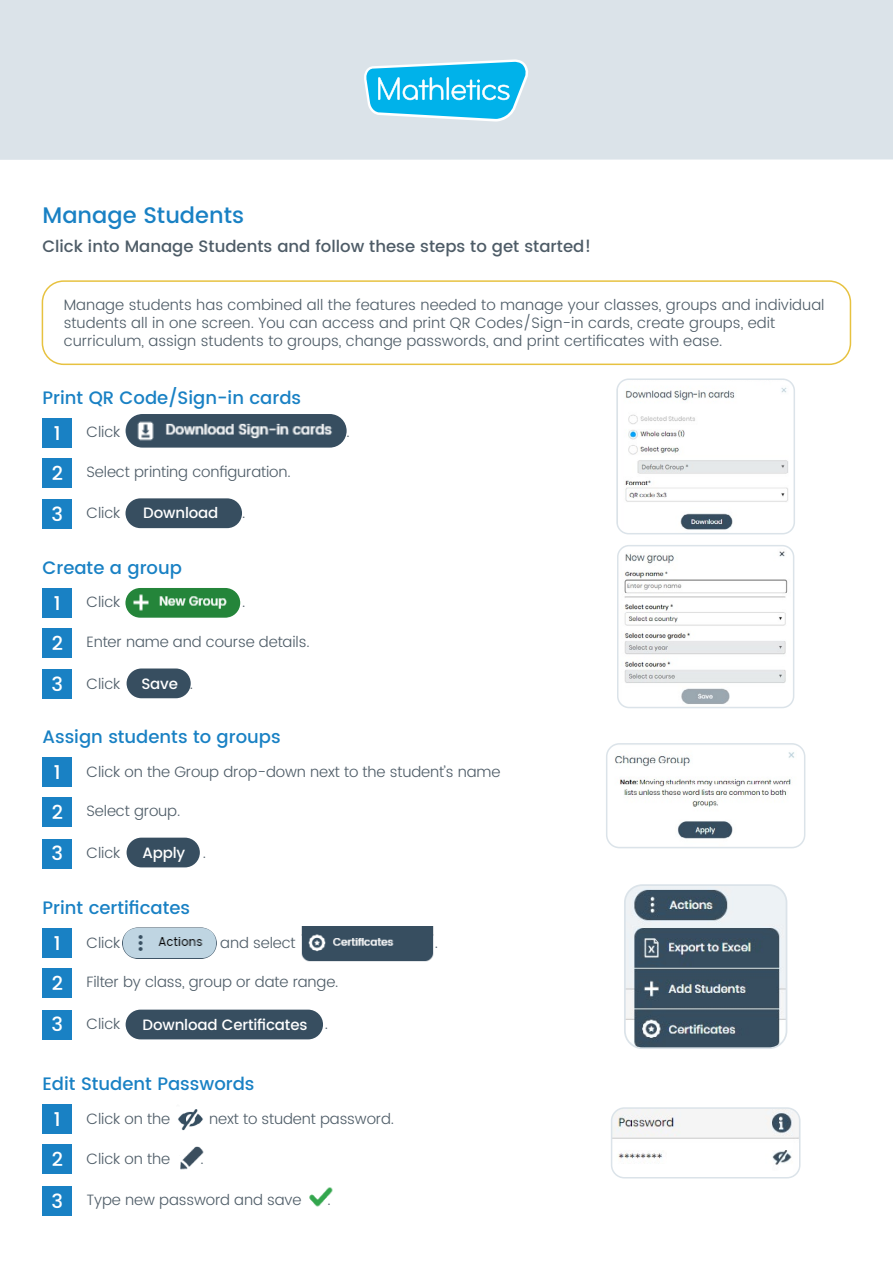
<style>
.page{position:relative;width:893px;height:1263px;background:#fff}
.page>*{position:absolute;margin:0;border:0;box-sizing:border-box;transform-origin:0 0}
.t1{font:500 22.5px "Poppins";color:#1981c4}
.t2{font:500 19.5px "Poppins";color:#fff}
.t3{font:500 18px "Poppins";color:#1981c4}
.t4{font:500 16.5px "Poppins";color:#4e5c67}
.t5{font:300 15px/18px "Poppins";letter-spacing:-.01em;color:#4e5c67}
.t6{font:500 15px "Poppins";letter-spacing:-.01em;color:#fff}
.s1{font-weight:500;font-size:19.5px;color:#fff}
</style>
<div class="page">
<div style="left:0;top:0;width:893px;height:160px;background:#dbe3e9"></div>
<svg style="left:364px;top:59px;width:164px;height:63px"></svg>
<div style="left:42px;top:280px;width:809px;height:85px;border:2px solid #e7c240;border-radius:21px"></div>
<div style="left:43px;top:458px;width:29px;height:30px;background:#1981c4"></div>
<div style="left:43px;top:418px;width:29px;height:30px;background:#1981c4"></div>
<img style="left:126px;top:414px;width:221px;height:34px;border-radius:17px">
<div style="left:43px;top:499px;width:29px;height:30px;background:#1981c4"></div>
<div style="left:126px;top:498px;width:116px;height:30px;background:#374e60;border-radius:15px"></div>
<img style="left:619px;top:381px;width:175px;height:153px">
<div style="left:616px;top:378px;width:179px;height:156px;border:2px solid #dbe3e9;border-radius:12px"></div>
<div style="left:43px;top:628px;width:29px;height:30px;background:#1981c4"></div>
<div style="left:43px;top:669px;width:29px;height:30px;background:#1981c4"></div>
<div style="left:127px;top:668px;width:64px;height:30px;background:#374e60;border-radius:15px"></div>
<div style="left:43px;top:588px;width:29px;height:30px;background:#1981c4"></div>
<img style="left:125px;top:588px;width:115px;height:30px;border-radius:15px">
<img style="left:620px;top:546px;width:174px;height:161px">
<div style="left:617px;top:545px;width:177px;height:163px;border:2px solid #dbe3e9;border-radius:11px"></div>
<div style="left:43px;top:797px;width:29px;height:30px;background:#1981c4"></div>
<div style="left:43px;top:839px;width:29px;height:29px;background:#1981c4"></div>
<div style="left:127px;top:838px;width:73px;height:29px;background:#374e60;border-radius:15px"></div>
<div style="left:43px;top:757px;width:29px;height:30px;background:#1981c4"></div>
<img style="left:607px;top:746px;width:198px;height:102px">
<div style="left:606px;top:743px;width:199px;height:105px;border:2px solid #dbe3e9;border-radius:13px"></div>
<img style="left:309px;top:1187px;width:24px;height:20px">
<img style="left:180px;top:1147px;width:24px;height:23px">
<div style="left:43px;top:1144px;width:29px;height:30px;background:#1981c4"></div>
<div style="left:43px;top:1186px;width:29px;height:29px;background:#1981c4"></div>
<div style="left:43px;top:1104px;width:29px;height:30px;background:#1981c4"></div>
<img style="left:178px;top:1109px;width:25px;height:22px">
<img style="left:612px;top:1110px;width:188px;height:68px">
<div style="left:611px;top:1107px;width:189px;height:71px;border:2px solid #dbe3e9;border-radius:13px"></div>
<img style="left:627px;top:887px;width:157px;height:159px">
<div style="left:624px;top:884px;width:163px;height:165px;border:2px solid #dbe3e9;border-radius:17px"></div>
<div style="left:43px;top:968px;width:29px;height:30px;background:#1981c4"></div>
<div style="left:43px;top:928px;width:29px;height:30px;background:#1981c4"></div>
<img style="left:122px;top:927px;width:95px;height:32px;border-radius:16px">
<div style="left:43px;top:1010px;width:29px;height:29px;background:#1981c4"></div>
<img style="left:301px;top:926px;width:132px;height:36px">
<div style="left:126px;top:1010px;width:197px;height:29px;background:#374e60;border-radius:15px"></div>
<h1 class="t1" style="left:43px;top:198px;width:203px">Manage Students</h1>
<p class="t4" style="left:43px;top:234px;width:550px">Click into Manage Students and follow these steps to get started!</p>
<p class="t5" style="left:64px;top:296px;width:762px">Manage students has combined all the features needed to manage your classes, groups and individual students all in one screen. You can access and print QR Codes/Sign-in cards, create groups, edit curriculum, assign students to groups, change passwords, and print certificates with ease.</p>
<p class="t3" style="left:43px;top:384px;width:260px">Print QR Code/Sign-in cards</p>
<h2 class="t2" style="left:54px;top:418px;width:8px">1</h2>
<p class="t5" style="left:87px;top:423px;width:35px">Click</p>
<p class="t5" style="left:346px;top:423px;width:5px">.</p>
<p class="t5" style="left:52px;top:463px;width:240px"><span class="s1">2</span> Select printing configuration.</p>
<p class="t5" style="left:52px;top:505px;width:70px"><span class="s1">3</span> Click</p>
<p class="t5" style="left:242px;top:505px;width:5px">.</p>
<p class="t6" style="left:143px;top:502px;width:77px">Download</p>
<p class="t3" style="left:43px;top:554px;width:141px">Create a group</p>
<h2 class="t2" style="left:54px;top:588px;width:8px">1</h2>
<p class="t5" style="left:87px;top:593px;width:35px">Click</p>
<p class="t5" style="left:242px;top:593px;width:5px">.</p>
<p class="t5" style="left:52px;top:633px;width:259px"><span class="s1">2</span> Enter name and course details.</p>
<p class="t5" style="left:52px;top:675px;width:70px"><span class="s1">3</span> Click</p>
<p class="t5" style="left:190px;top:675px;width:5px">.</p>
<p class="t6" style="left:141px;top:672px;width:38px">Save</p>
<p class="t3" style="left:43px;top:723px;width:240px">Assign students to groups</p>
<h2 class="t2" style="left:54px;top:758px;width:8px">1</h2>
<p class="t5" style="left:87px;top:763px;width:415px">Click on the Group drop-down next to the student’s name</p>
<p class="t5" style="left:52px;top:803px;width:130px"><span class="s1">2</span> Select group.</p>
<p class="t5" style="left:52px;top:844px;width:70px"><span class="s1">3</span> Click</p>
<p class="t5" style="left:203px;top:844px;width:5px">.</p>
<p class="t6" style="left:142px;top:841px;width:44px">Apply</p>
<p class="t3" style="left:43px;top:894px;width:149px">Print certificates</p>
<h2 class="t2" style="left:54px;top:928px;width:8px">1</h2>
<p class="t5" style="left:87px;top:934px;width:35px">Click</p>
<p class="t5" style="left:220px;top:934px;width:77px">and select</p>
<p class="t5" style="left:435px;top:934px;width:5px">.</p>
<p class="t5" style="left:52px;top:973px;width:288px"><span class="s1">2</span> Filter by class, group or date range.</p>
<p class="t5" style="left:52px;top:1015px;width:70px"><span class="s1">3</span> Click</p>
<p class="t5" style="left:325px;top:1015px;width:5px">.</p>
<p class="t6" style="left:143px;top:1013px;width:166px">Download Certificates</p>
<p class="t3" style="left:43px;top:1071px;width:214px">Edit Student Passwords</p>
<h2 class="t2" style="left:54px;top:1105px;width:8px">1</h2>
<p class="t5" style="left:87px;top:1111px;width:85px">Click on the</p>
<p class="t5" style="left:209px;top:1111px;width:186px">next to student password.</p>
<p class="t5" style="left:52px;top:1150px;width:120px"><span class="s1">2</span> Click on the</p>
<p class="t5" style="left:200px;top:1150px;width:5px">.</p>
<p class="t5" style="left:52px;top:1191px;width:251px"><span class="s1">3</span> Type new password and save</p>
<p class="t5" style="left:328px;top:1191px;width:5px">.</p>
</div>
